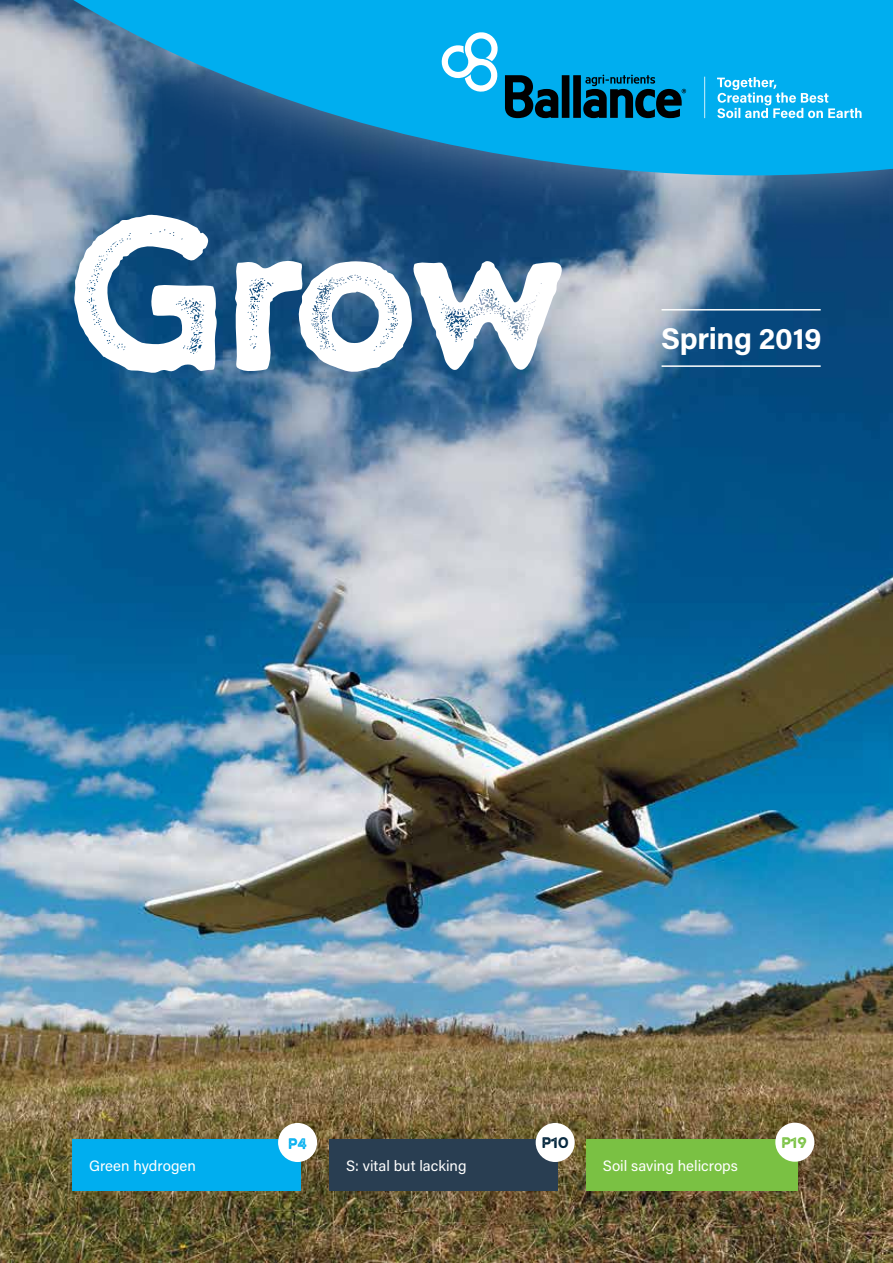
<style>
.page{position:relative;width:893px;height:1263px;background:#fff}
.page>*{position:absolute;margin:0;border:0;box-sizing:border-box;transform-origin:0 0}
.t1{font:270px "Noyh A Cafe Press 1";color:#fff}
.t2{font:700 30px "Acumin Pro";letter-spacing:-.01em;color:#fff}
.t3{font:18.9px "Noyh A Cafe Press 1";color:#00233a}
.t4{font:18.9px "Noyh A Cafe Press 1";color:#7ac143}
.t5{font:18.9px "Noyh A Cafe Press 1";color:#00aeef}
.t6{font:15px "Acumin Pro";color:#fff}
</style>
<div class="page">
<img style="left:0;top:0;width:893px;height:1263px">
<div style="left:6px;top:0;width:887px;height:235px;background:#fff;opacity:.43"></div>
<svg style="left:53px;top:0;width:840px;height:175px;fill:#00aeef"></svg>
<div style="left:329px;top:1139px;width:228px;height:52px;background:#293e52"></div>
<div style="left:72px;top:1139px;width:228px;height:52px;background:#00aeef"></div>
<div style="left:586px;top:1139px;width:211px;height:52px;background:#7ac143"></div>
<svg style="left:439px;top:31px;width:422px;height:87px"></svg>
<div style="left:278px;top:1123px;width:39px;height:39px;background:#fff;border-radius:50%"></div>
<div style="left:536px;top:1123px;width:39px;height:39px;background:#fff;border-radius:50%"></div>
<div style="left:775px;top:1123px;width:39px;height:39px;background:#fff;border-radius:50%"></div>
<hr style="left:662px;top:365px;width:159px;height:2px;background:#fff">
<hr style="left:662px;top:309px;width:159px;height:2px;background:#fff">
<h1 class="t1" style="left:64px;top:133px;width:507px">Grow</h1>
<h2 class="t2" style="left:661px;top:317px;width:162px">Spring 2019</h2>
<p class="t5" style="left:288px;top:1132px;width:21px">P4</p>
<p class="t3" style="left:542px;top:1132px;width:29px">P10</p>
<p class="t4" style="left:781px;top:1132px;width:28px">P19</p>
<p class="t6" style="left:89px;top:1155px;width:108px">Green hydrogen</p>
<p class="t6" style="left:346px;top:1155px;width:122px">S: vital but lacking</p>
<p class="t6" style="left:603px;top:1155px;width:137px">Soil saving helicrops</p>
</div>
